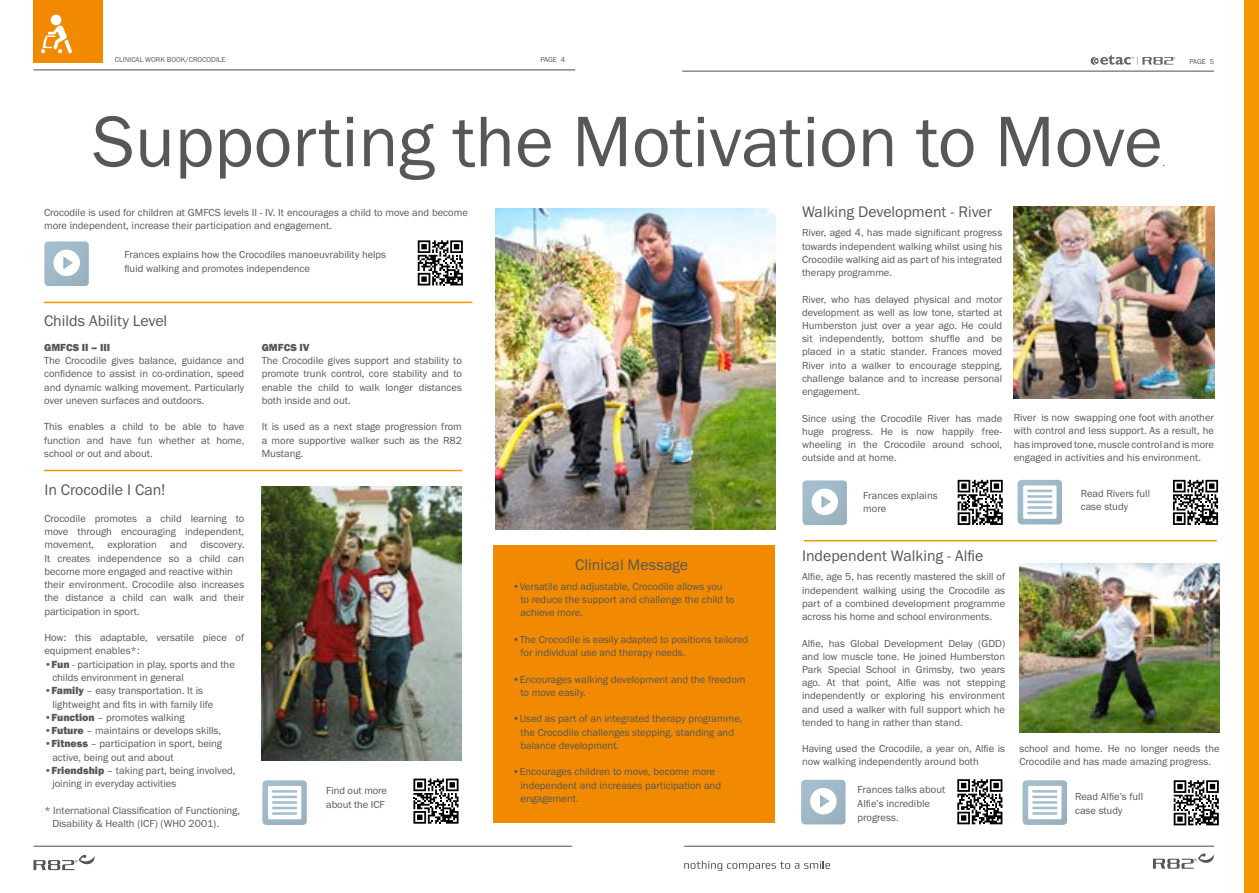
<style>
.page{position:relative;width:1259px;height:893px;background:#fff}
.page>*{position:absolute;margin:0;border:0;box-sizing:border-box;transform-origin:0 0}
.t1{font:73.95px "Franklin Gothic URW Boo";color:#575756}
.t2{font:15.9px "Franklin Gothic URW Boo";color:#575756}
.t3{font:10.65px/13.2px "Franklin Gothic URW Boo";color:#575756}
.t4{font:800 10.65px "Franklin Gothic";color:#575756}
.t5{font:10.5px/13.2px "Franklin Gothic URW Boo";color:#575756}
.t6{font:7.35px "Franklin Gothic URW Boo";color:#575756}
.s1{font-family:"Franklin Gothic";font-weight:800}
</style>
<div class="page">
<hr style="left:682px;top:71px;width:532px;height:1px;background:#575756">
<div style="left:1244px;top:0;width:15px;height:893px;background:#f49600"></div>
<svg style="left:684px;top:861px;width:146px;height:10px"></svg>
<hr style="left:33px;top:69px;width:542px;height:1px;background:#575756">
<hr style="left:33px;top:846px;width:539px;height:1px;background:#575756">
<hr style="left:684px;top:846px;width:530px;height:1px;background:#575756">
<hr style="left:44px;top:302px;width:428px;height:1px;background:#f49600">
<hr style="left:44px;top:470px;width:418px;height:1px;background:#f49600">
<svg style="left:1153px;top:853px;width:61px;height:16px"></svg>
<svg style="left:33px;top:854px;width:62px;height:16px"></svg>
<div style="left:33px;top:0;width:70px;height:63px;background:#f18a00"></div>
<svg style="left:41px;top:15px;width:31px;height:39px"></svg>
<img style="left:495px;top:208px;width:280px;height:321px">
<svg style="left:418px;top:240px;width:45px;height:45px"></svg>
<svg style="left:1090px;top:55px;width:85px;height:10px"></svg>
<svg style="left:413px;top:779px;width:45px;height:45px"></svg>
<hr style="left:803px;top:540px;width:413px;height:1px;background:#f49600">
<img style="left:1013px;top:206px;width:201px;height:193px">
<div style="left:494px;top:546px;width:281px;height:277px;background:#f18a00"></div>
<svg style="left:957px;top:779px;width:45px;height:45px"></svg>
<img style="left:1019px;top:563px;width:200px;height:170px">
<svg style="left:801px;top:780px;width:44px;height:44px"></svg>
<svg style="left:44px;top:241px;width:45px;height:45px"></svg>
<img style="left:262px;top:487px;width:200px;height:274px">
<svg style="left:1173px;top:780px;width:45px;height:45px"></svg>
<svg style="left:1022px;top:780px;width:45px;height:45px"></svg>
<svg style="left:1028px;top:786px;width:33px;height:33px"></svg>
<hr style="left:1032px;top:790px;width:25px;height:3px;background:#a5becd">
<hr style="left:1032px;top:796px;width:25px;height:2px;background:#a5becd">
<hr style="left:1032px;top:801px;width:25px;height:3px;background:#a5becd">
<hr style="left:1032px;top:807px;width:25px;height:2px;background:#a5becd">
<hr style="left:1032px;top:812px;width:25px;height:3px;background:#a5becd">
<svg style="left:957px;top:480px;width:45px;height:45px"></svg>
<svg style="left:802px;top:480px;width:45px;height:45px"></svg>
<svg style="left:1173px;top:480px;width:45px;height:45px"></svg>
<svg style="left:1017px;top:480px;width:45px;height:44px"></svg>
<svg style="left:1023px;top:485px;width:33px;height:34px"></svg>
<hr style="left:1027px;top:490px;width:25px;height:2px;background:#a5becd">
<hr style="left:1027px;top:495px;width:25px;height:3px;background:#a5becd">
<hr style="left:1027px;top:501px;width:25px;height:2px;background:#a5becd">
<hr style="left:1027px;top:506px;width:25px;height:3px;background:#a5becd">
<hr style="left:1027px;top:512px;width:25px;height:2px;background:#a5becd">
<svg style="left:262px;top:780px;width:45px;height:45px"></svg>
<svg style="left:268px;top:786px;width:33px;height:33px"></svg>
<hr style="left:272px;top:790px;width:25px;height:3px;background:#a5becd">
<hr style="left:272px;top:796px;width:25px;height:2px;background:#a5becd">
<hr style="left:272px;top:801px;width:25px;height:3px;background:#a5becd">
<hr style="left:272px;top:807px;width:25px;height:2px;background:#a5becd">
<hr style="left:272px;top:812px;width:25px;height:3px;background:#a5becd">
<p class="t6" style="left:115px;top:55px;width:112px">CLINICAL WORK BOOK/CROCODILE</p>
<p class="t6" style="left:540px;top:55px;width:26px">PAGE 4</p>
<p class="t6" style="left:1189px;top:56px;width:26px">PAGE 5</p>
<h1 class="t1" style="left:93px;top:96px;width:1071px">Supporting the Motivation to Move</h1>
<p class="t5" style="left:1162px;top:156px;width:4px">.</p>
<p class="t3" style="left:44px;top:205px;width:425px">Crocodile is used for children at GMFCS levels II - IV. It encourages a child to move and become more independent, increase their participation and engagement.</p>
<p class="t5" style="left:124px;top:247px;width:263px;line-height:13.8px">Frances explains how the Crocodiles manoeuvrability helps fluid walking and promotes independence</p>
<h2 class="t2" style="left:44px;top:311px;width:125px">Childs Ability Level</h2>
<p class="t4" style="left:44px;top:340px;width:68px">GMFCS II – III</p>
<p class="t3" style="left:44px;top:354px;width:202px;text-align:justify">The Crocodile gives balance, guidance and confidence to assist in co-ordination, speed and dynamic walking movement. Particularly over uneven surfaces and outdoors.</p>
<p class="t3" style="left:44px;top:420px;width:202px;text-align:justify">This enables a child to be able to have function and have fun whether at home, school or out and about.</p>
<h2 class="t2" style="left:44px;top:480px;width:123px">In Crocodile I Can!</h2>
<p class="t3" style="left:44px;top:511px;width:201px;text-align:justify">Crocodile promotes a child learning to move through encouraging independent, movement,</p>
<p class="t3" style="left:44px;top:538px;width:201px;text-indent:156px">discovery.<br>It creates independence so a child can become more engaged and reactive within their environment. Crocodile also increases the distance a child can walk and their participation in sport.</p>
<p class="t3" style="left:44px;top:631px;width:201px">How: this adaptable, versatile piece of equipment enables*:</p>
<p class="t3" style="left:52px;top:657px;width:184px;text-indent:-8px">•<span class="s1">Fun</span> - participation in play, sports and the childs environment in general</p>
<p class="t3" style="left:52px;top:684px;width:162px;text-indent:-8px">•<span class="s1">Family</span> – easy transportation. It is lightweight and fits in with family life</p>
<p class="t3" style="left:44px;top:710px;width:142px">•<span class="s1">Function</span> – promotes walking</p>
<p class="t3" style="left:44px;top:724px;width:178px">•<span class="s1">Future</span> – maintains or develops skills,</p>
<p class="t3" style="left:52px;top:737px;width:171px;text-indent:-8px">•<span class="s1">Fitness</span> – participation in sport, being active, being out and about</p>
<p class="t3" style="left:52px;top:763px;width:185px;text-indent:-8px">•<span class="s1">Friendship</span> – taking part, being involved, joining in everyday activities</p>
<p class="t3" style="left:52px;top:803px;width:189px;text-indent:-8px">* International Classification of Functioning,<br>Disability &amp; Health (ICF) (WHO 2001).</p>
<p class="t3" style="left:108px;top:538px;width:51px">exploration</p>
<p class="t3" style="left:170px;top:538px;width:19px">and</p>
<p class="t4" style="left:262px;top:340px;width:49px">GMFCS IV</p>
<p class="t3" style="left:262px;top:354px;width:202px;text-align:justify">The Crocodile gives support and stability to promote trunk control, core stability and to enable the child to walk longer distances both inside and out.</p>
<p class="t3" style="left:262px;top:420px;width:202px;text-align:justify">It is used as a next stage progression from a more supportive walker such as the R82<br>Mustang.</p>
<p class="t5" style="left:326px;top:783px;width:62px;line-height:13.8px">Find out more about the ICF</p>
<h2 class="t2" style="left:575px;top:555px;width:114px">Clinical Message</h2>
<p class="t3" style="left:520px;top:579px;width:215px;text-indent:-8px">•Versatile and adjustable, Crocodile allows you<br>to reduce the support and challenge the child to achieve more.</p>
<p class="t3" style="left:520px;top:632px;width:229px;text-indent:-8px">•The Crocodile is easily adapted to positions tailored for individual use and therapy needs.</p>
<p class="t3" style="left:520px;top:672px;width:226px;text-indent:-8px">•Encourages walking development and the freedom to move easily.</p>
<p class="t3" style="left:520px;top:712px;width:223px;text-indent:-8px">•Used as part of an integrated therapy programme, the Crocodile challenges stepping, standing and balance development.</p>
<p class="t3" style="left:520px;top:765px;width:202px;text-indent:-8px">•Encourages children to move, become more independent and increases participation and engagement.</p>
<h2 class="t2" style="left:802px;top:202px;width:191px">Walking Development - River</h2>
<p class="t5" style="left:802px;top:226px;width:202px;text-align:justify">River, aged 4, has made significant progress towards independent walking whilst using his Crocodile walking aid as part of his integrated therapy programme.</p>
<p class="t5" style="left:802px;top:292px;width:202px;text-align:justify">River, who has delayed physical and motor development as well as low tone, started at Humberston just over a year ago. He could sit independently, bottom shuffle and be placed in a static stander. Frances moved River into a walker to encourage stepping, challenge balance and to increase personal engagement.</p>
<p class="t5" style="left:802px;top:411px;width:202px;text-align:justify">Since using the Crocodile River has made huge progress. He is now happily free&shy;wheeling in the Crocodile around school, outside and at home.</p>
<p class="t5" style="left:1013px;top:411px;width:202px;text-align:justify">River is now swapping one foot with another with control and less support. As a result, he has improved tone, muscle control and is more engaged in activities and his environment.</p>
<p class="t5" style="left:863px;top:488px;width:76px;line-height:13.8px">Frances explains more</p>
<p class="t5" style="left:1080px;top:486px;width:71px;line-height:13.8px">Read Rivers full case study</p>
<h2 class="t2" style="left:802px;top:546px;width:183px">Independent Walking - Alfie</h2>
<p class="t5" style="left:802px;top:570px;width:205px;text-align:justify">Alfie, age 5, has recently mastered the skill of independent walking using the Crocodile as part of a combined development programme across his home and school environments.</p>
<p class="t5" style="left:802px;top:636px;width:205px;text-align:justify">Alfie, has Global Development Delay (GDD) and low muscle tone. He joined Humberston Park Special School in Grimsby, two years ago. At that point, Alfie was not stepping independently or exploring his environment and used a walker with full support which he tended to hang in rather than stand.</p>
<p class="t5" style="left:802px;top:742px;width:205px">Having used the Crocodile, a year on, Alfie is now walking independently around both</p>
<p class="t5" style="left:857px;top:782px;width:89px;line-height:13.8px">Frances talks about<br>Alfie’s incredible progress.</p>
<p class="t5" style="left:1019px;top:742px;width:202px">school and home. He no longer needs the<br>Crocodile and has made amazing progress.</p>
<p class="t5" style="left:1075px;top:790px;width:70px;line-height:13.8px">Read Alfie’s full case study</p>
</div>
